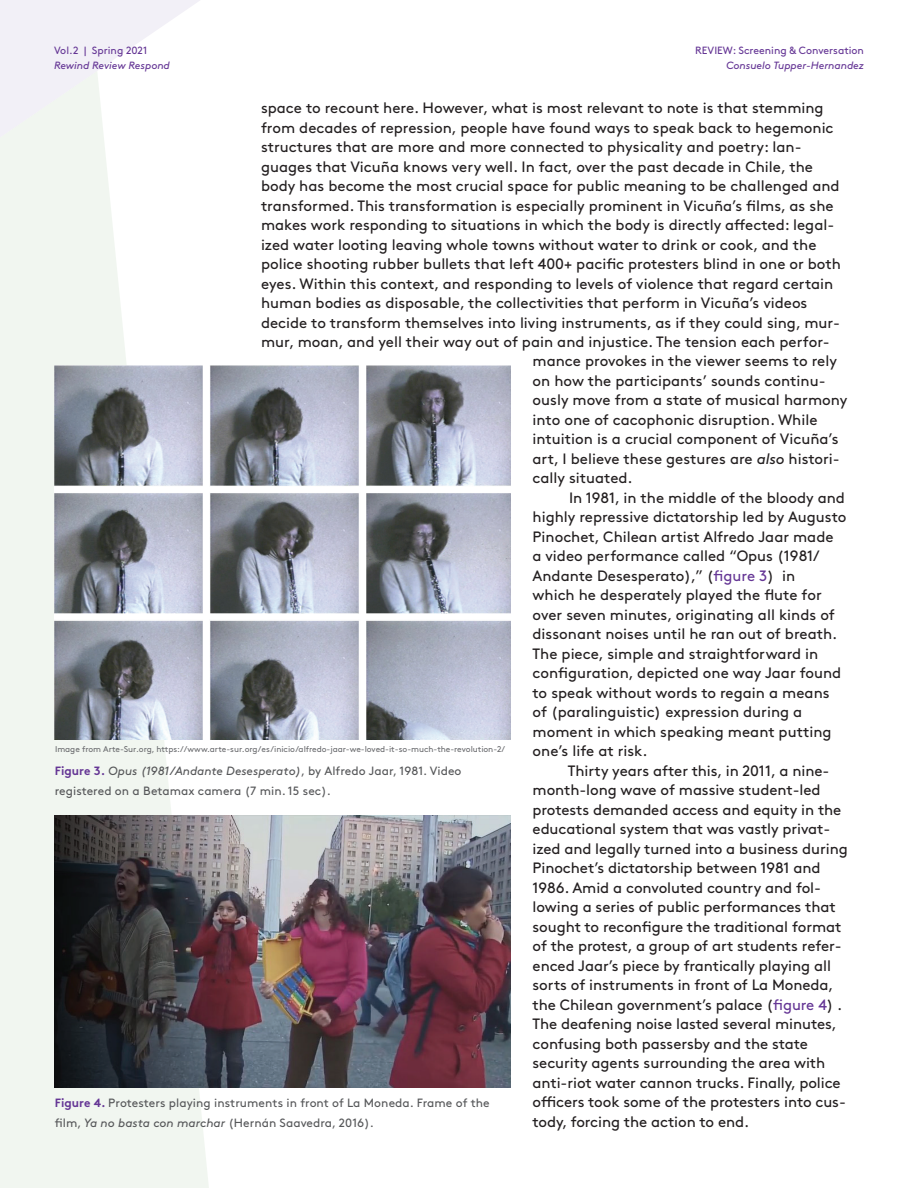
<style>
.page{position:relative;width:918px;height:1188px;background:#fff}
.page>*{position:absolute;margin:0;border:0;box-sizing:border-box;transform-origin:0 0}
.t1{font:15px/19.5px "Brown Std";color:#231f20}
.t2{font:12px/19.5px "Brown Std";letter-spacing:.005em;color:#57585a}
.t3{font:10.5px "Brown Std";color:#653695}
.t4{font:italic 10.5px "Brown Std";letter-spacing:-.005em;color:#653695}
.t5{font:8.4px "Brown Std";letter-spacing:-.005em;color:#6c6d70}
.s1{font-weight:700;color:#653695}
.s2{font-style:italic}
.s3{color:#653695}
</style>
<div class="page">
<svg style="left:0;top:137px;width:209px;height:1051px;fill:#f1f6f0"></svg>
<svg style="left:0;top:0;width:200px;height:137px"></svg>
<img style="left:54px;top:366px;width:457px;height:373px">
<img style="left:54px;top:816px;width:457px;height:272px">
<p class="t3" style="left:54px;top:45px;width:95px">Vol.2 | Spring 2021</p>
<p class="t4" style="left:54px;top:60px;width:117px">Rewind Review Respond</p>
<p class="t3" style="left:695px;top:45px;width:170px">REVIEW: Screening &amp; Conversation</p>
<p class="t4" style="left:726px;top:60px;width:139px">Consuelo Tupper-Hernandez</p>
<p class="t1" style="left:261px;top:98px;width:581px">space to recount here. However, what is most relevant to note is that stemming from decades of repression, people have found ways to speak back to hegemonic structures that are more and more connected to physicality and poetry: lan&shy;guages that Vicuña knows very well. In fact, over the past decade in Chile, the body has become the most crucial space for public meaning to be challenged and transformed. This transformation is especially prominent in Vicuña’s films, as she makes work responding to situations in which the body is directly affected: legal&shy;ized water looting leaving whole towns without water to drink or cook, and the police shooting rubber bullets that left 400+ pacific protesters blind in one or both eyes. Within this context, and responding to levels of violence that regard certain human bodies as disposable, the collectivities that perform in Vicuña’s videos decide to transform themselves into living instruments, as if they could sing, mur&shy;mur, moan, and yell their way out of pain and injustice. The tension each perfor-</p>
<p class="t5" style="left:55px;top:744px;width:452px">Image from Arte-Sur.org, https://www.arte-sur.org/es/inicio/alfredo-jaar-we-loved-it-so-much-the-revolution-2/</p>
<p class="t2" style="left:55px;top:761px;width:408px"><span class="s1">Figure 3.</span> <span class="s2">Opus (1981/Andante Desesperato)</span>, by Alfredo Jaar, 1981. Video registered on a Betamax camera (7 min. 15 sec).</p>
<p class="t2" style="left:55px;top:1093px;width:436px"><span class="s1">Figure 4.</span> Protesters playing instruments in front of La Moneda. Frame of the film, <span class="s2">Ya no basta con marchar</span> (Hernán Saavedra, 2016).</p>
<p class="t1" style="left:533px;top:352px;width:316px">mance provokes in the viewer seems to rely on how the participants’ sounds continu&shy;ously move from a state of musical harmony into one of cacophonic disruption. While intuition is a crucial component of Vicuña’s art, I believe these gestures are <span class="s2">also</span> histori&shy;cally situated.</p>
<p class="t1" style="left:533px;top:488px;width:315px;text-indent:36px">In 1981, in the middle of the bloody and highly repressive dictatorship led by Augusto Pinochet, Chilean artist Alfredo Jaar made<br>a video performance called “Opus (1981/ Andante Desesperato),” (<span class="s3">figure 3</span>) in<br>which he desperately played the flute for over seven minutes, originating all kinds of dissonant noises until he ran out of breath.<br>The piece, simple and straightforward in configuration, depicted one way Jaar found to speak without words to regain a means of (paralinguistic) expression during a moment in which speaking meant putting one’s life at risk.</p>
<p class="t1" style="left:533px;top:761px;width:317px;text-indent:35px">Thirty years after this, in 2011, a nine&shy;month-long wave of massive student-led protests demanded access and equity in the educational system that was vastly privat&shy;ized and legally turned into a business during Pinochet’s dictatorship between 1981 and 1986. Amid a convoluted country and fol&shy;lowing a series of public performances that sought to reconfigure the traditional format of the protest, a group of art students refer&shy;enced Jaar’s piece by frantically playing all sorts of instruments in front of La Moneda, the Chilean government’s palace (<span class="s3">figure 4</span>) .<br>The deafening noise lasted several minutes, confusing both passersby and the state security agents surrounding the area with anti-riot water cannon trucks. Finally, police officers took some of the protesters into cus&shy;tody, forcing the action to end.</p>
</div>
